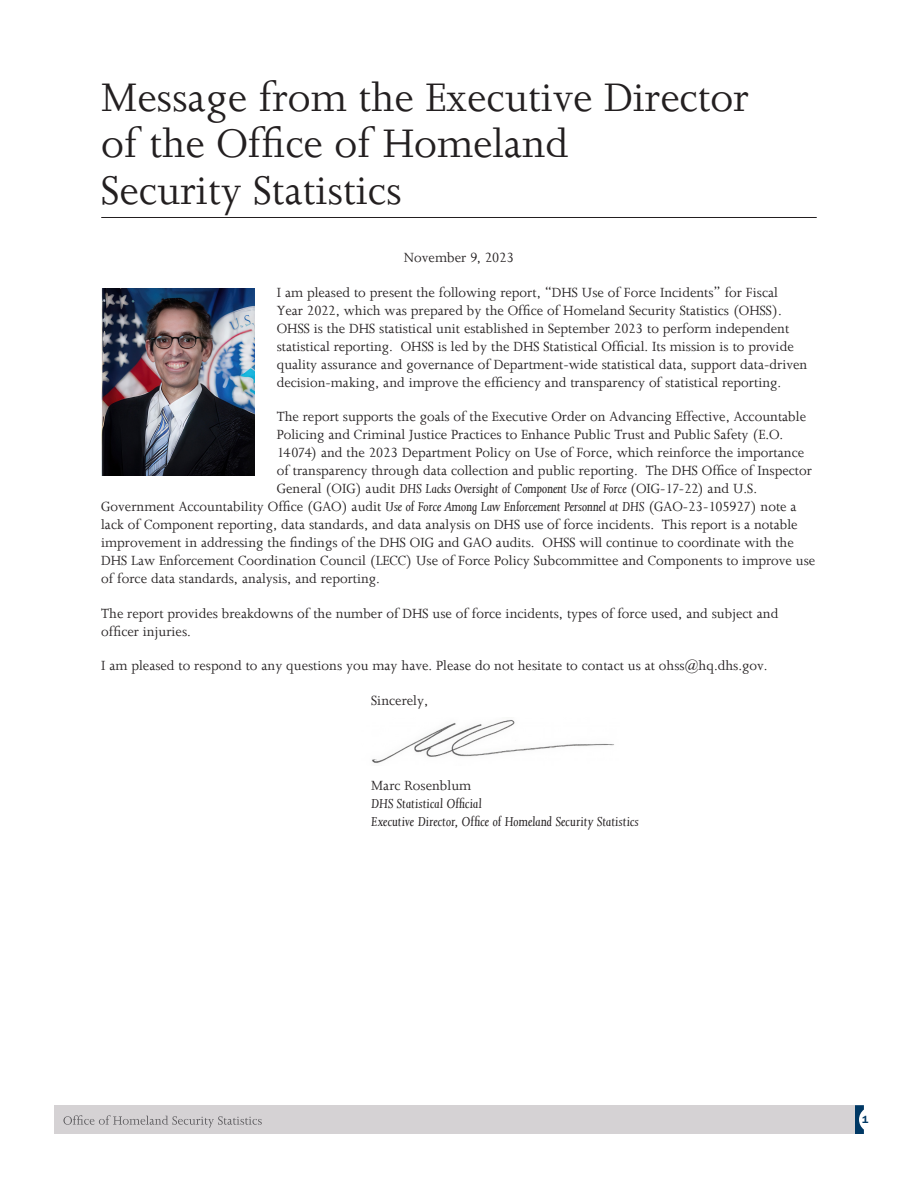
<style>
.page{position:relative;width:918px;height:1188px;background:#fff}
.page>*{position:absolute;margin:0;border:0;box-sizing:border-box;transform-origin:0 0}
.t1{font:45px/46.5px "Joanna";color:#231f20}
.t2{font:15px/18px "Joanna";color:#231f20}
.t3{font:italic 15px/18px "Joanna";color:#231f20}
.t4{font:600 10.5px "Franklin Gothic";color:#003864}
.s1{font-style:normal}
.s2{font-style:italic}
</style>
<div class="page">
<div style="left:54px;top:1105px;width:801px;height:29px;background:#d5d2d4"></div>
<svg style="left:855px;top:1105px;width:9px;height:29px"></svg>
<svg style="left:63px;top:1115px;width:199px;height:13px"></svg>
<hr style="left:101px;top:217px;width:716px;height:1px;background:#231f20">
<img style="left:101px;top:288px;width:153px;height:187px">
<img style="left:372px;top:719px;width:242px;height:44px">
<h2 class="t1" style="left:101px;top:73px;width:649px">Message from the Executive Director of the Office of Homeland<br>Security Statistics</h2>
<p class="t2" style="left:404px;top:248px;width:112px">November 9, 2023</p>
<p class="t2" style="left:277px;top:283px;width:532px">I am pleased to present the following report, “DHS Use of Force Incidents” for Fiscal Year 2022, which was prepared by the Office of Homeland Security Statistics (OHSS).<br>OHSS is the DHS statistical unit established in September 2023 to perform independent statistical reporting. OHSS is led by the DHS Statistical Official. Its mission is to provide quality assurance and governance of Department-wide statistical data, support data-driven decision-making, and improve the efficiency and transparency of statistical reporting.</p>
<p class="t2" style="left:277px;top:407px;width:531px">The report supports the goals of the Executive Order on Advancing Effective, Accountable</p>
<p class="t2" style="left:277px;top:425px;width:508px">Policing and Criminal Justice Practices to Enhance Public Trust and Public Safety (E.O.</p>
<p class="t2" style="left:277px;top:443px;width:529px">14074) and the 2023 Department Policy on Use of Force, which reinforce the importance</p>
<p class="t2" style="left:277px;top:461px;width:537px">of transparency through data collection and public reporting. The DHS Office of Inspector</p>
<p class="t3" style="left:277px;top:479px;width:482px"><span class="s1">General (OIG) audit</span> DHS Lacks Oversight of Component Use of Force <span class="s1">(OIG-17-22) and U.S.</span></p>
<p class="t2" style="left:101px;top:497px;width:697px">Government Accountability Office (GAO) audit <span class="s2">Use of Force Among Law Enforcement Personnel at DHS</span> (GAO-23-105927) note a</p>
<p class="t2" style="left:101px;top:515px;width:698px">lack of Component reporting, data standards, and data analysis on DHS use of force incidents. This report is a notable</p>
<p class="t2" style="left:101px;top:533px;width:694px">improvement in addressing the findings of the DHS OIG and GAO audits. OHSS will continue to coordinate with the</p>
<p class="t2" style="left:101px;top:551px;width:716px">DHS Law Enforcement Coordination Council (LECC) Use of Force Policy Subcommittee and Components to improve use</p>
<p class="t2" style="left:101px;top:569px;width:280px">of force data standards, analysis, and reporting.</p>
<p class="t2" style="left:101px;top:604px;width:679px">The report provides breakdowns of the number of DHS use of force incidents, types of force used, and subject and officer injuries.</p>
<p class="t2" style="left:101px;top:656px;width:668px">I am pleased to respond to any questions you may have. Please do not hesitate to contact us at ohss@hq.dhs.gov.</p>
<p class="t2" style="left:371px;top:691px;width:59px">Sincerely,</p>
<p class="t2" style="left:371px;top:776px;width:101px">Marc Rosenblum</p>
<p class="t3" style="left:371px;top:794px;width:269px">DHS Statistical Official<br>Executive Director, Office of Homeland Security Statistics</p>
<p class="t4" style="left:862px;top:1113px;width:8px">1</p>
</div>
